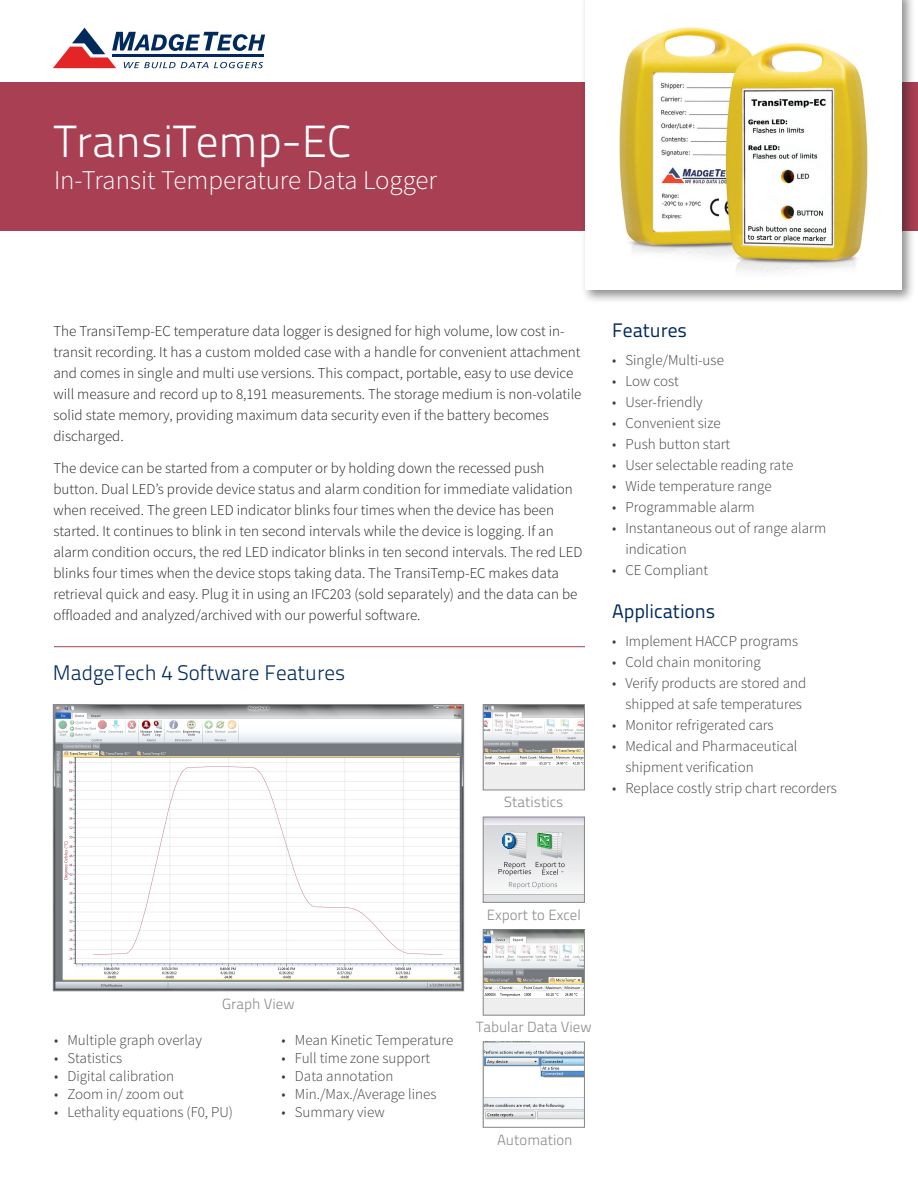
<style>
.page{position:relative;width:918px;height:1188px;background:#fff}
.page>*{position:absolute;margin:0;border:0;box-sizing:border-box;transform-origin:0 0}
.t1{font:300 45px "Titillium Text 22 L";color:#fff}
.t2{font:300 27px "Source Sans Pro";color:#fff}
.t3{font:300 21px "Titillium Text 22 L";color:#00295c}
.Subhead{font:19.5px "Titillium Text 22 L";color:#00295c}
.body{font:300 15px/21px "Source Sans Pro";color:#231f20}
.t4{font:300 15px/21px "Source Sans Pro";color:#3e3e3f}
.t5{font:300 14.7px "Titillium Text 22 L";color:#898b8e}
</style>
<div class="page">
<div style="left:0;top:82px;width:918px;height:149px;background:#a83f52"></div>
<div style="left:581px;top:0;width:335px;height:304px;background:#231f20;opacity:.5"></div>
<div style="left:585px;top:0;width:317px;height:289px;background:#fff"></div>
<svg style="left:53px;top:28px;width:212px;height:40px"></svg>
<hr style="left:112px;top:54px;width:152px;height:3px;background:#00295c">
<img style="left:485px;top:706px;width:98px;height:82px">
<div style="left:483px;top:704px;width:102px;height:86px;border:1px solid #898b8e"></div>
<img style="left:485px;top:931px;width:98px;height:83px">
<div style="left:483px;top:929px;width:102px;height:87px;border:1px solid #898b8e"></div>
<img style="left:485px;top:1043px;width:98px;height:77px">
<div style="left:483px;top:1041px;width:102px;height:87px;border:1px solid #898b8e"></div>
<svg style="left:485px;top:824px;width:98px;height:63px"></svg>
<hr style="left:483px;top:825px;width:101px;height:1px;background:#b8b9bc">
<hr style="left:483px;top:894px;width:101px;height:1px;background:#b8b9bc">
<div style="left:483px;top:895px;width:101px;height:7px;background:#e0e1e3"></div>
<div style="left:483px;top:817px;width:101px;height:7px;background:#e1dee8"></div>
<div style="left:483px;top:817px;width:102px;height:86px;border:1px solid #898b8e"></div>
<svg style="left:509px;top:882px;width:48px;height:7px"></svg>
<hr style="left:54px;top:646px;width:531px;height:1px;background:#a83f52">
<img style="left:55px;top:706px;width:407px;height:283px">
<div style="left:53px;top:704px;width:411px;height:287px;border:1px solid #898b8e"></div>
<img style="left:619px;top:27px;width:249px;height:246px">
<svg style="left:499px;top:832px;width:66px;height:44px;background:#c0cccc"></svg>
<p class="t1" style="left:54px;top:108px;width:299px">TransiTemp-EC</p>
<p class="t2" style="left:54px;top:164px;width:385px">In-Transit Temperature Data Logger</p>
<p class="body" style="left:53px;top:321px;width:530px">The TransiTemp-EC temperature data logger is designed for high volume, low cost in&shy;transit recording. It has a custom molded case with a handle for convenient attachment and comes in single and multi use versions. This compact, portable, easy to use device will measure and record up to 8,191 measurements. The storage medium is non-volatile solid state memory, providing maximum data security even if the battery becomes discharged.</p>
<p class="body" style="left:53px;top:458px;width:530px">The device can be started from a computer or by holding down the recessed push button. Dual LED’s provide device status and alarm condition for immediate validation when received. The green LED indicator blinks four times when the device has been started. It continues to blink in ten second intervals while the device is logging. If an alarm condition occurs, the red LED indicator blinks in ten second intervals. The red LED blinks four times when the device stops taking data. The TransiTemp-EC makes data retrieval quick and easy. Plug it in using an IFC203 (sold separately) and the data can be offloaded and analyzed/archived with our powerful software.</p>
<p class="t3" style="left:53px;top:658px;width:294px">MadgeTech 4 Software Features</p>
<p class="t5" style="left:504px;top:791px;width:61px">Statistics</p>
<p class="Subhead" style="left:612px;top:316px;width:77px">Features</p>
<p class="t4" style="left:612px;top:350px;width:113px">• Single/Multi-use</p>
<p class="t4" style="left:612px;top:371px;width:68px">• Low cost</p>
<p class="t4" style="left:612px;top:392px;width:92px">• User-friendly</p>
<p class="t4" style="left:612px;top:413px;width:110px">• Convenient size</p>
<p class="t4" style="left:612px;top:434px;width:120px">• Push button start</p>
<p class="t4" style="left:612px;top:455px;width:183px">• User selectable reading rate</p>
<p class="t4" style="left:612px;top:476px;width:161px">• Wide temperature range</p>
<p class="t4" style="left:612px;top:497px;width:144px">• Programmable alarm</p>
<p class="t4" style="left:626px;top:518px;width:202px;text-indent:-14px">• Instantaneous out of range alarm indication</p>
<p class="t4" style="left:612px;top:560px;width:98px">• CE Compliant</p>
<p class="Subhead" style="left:612px;top:597px;width:105px">Applications</p>
<p class="t4" style="left:612px;top:630px;width:188px">• Implement HACCP programs</p>
<p class="t4" style="left:612px;top:651px;width:150px">• Cold chain monitoring</p>
<p class="t4" style="left:612px;top:672px;width:196px;text-align:right">• Verify products are stored and shipped at safe temperatures</p>
<p class="t4" style="left:612px;top:714px;width:163px">• Monitor refrigerated cars</p>
<p class="t4" style="left:626px;top:735px;width:174px;text-indent:-14px">• Medical and Pharmaceutical shipment verification</p>
<p class="t4" style="left:612px;top:777px;width:226px">• Replace costly strip chart recorders</p>
<p class="t5" style="left:487px;top:904px;width:96px">Export to Excel</p>
<p class="t5" style="left:222px;top:993px;width:74px">Graph View</p>
<p class="t4" style="left:54px;top:1030px;width:149px">• Multiple graph overlay</p>
<p class="t4" style="left:54px;top:1048px;width:70px">• Statistics</p>
<p class="t4" style="left:54px;top:1066px;width:122px">• Digital calibration</p>
<p class="t4" style="left:54px;top:1084px;width:131px">• Zoom in/ zoom out</p>
<p class="t4" style="left:54px;top:1102px;width:181px">• Lethality equations (F0, PU)</p>
<p class="t4" style="left:281px;top:1030px;width:173px">• Mean Kinetic Temperature</p>
<p class="t4" style="left:281px;top:1048px;width:150px">• Full time zone support</p>
<p class="t4" style="left:281px;top:1066px;width:114px">• Data annotation</p>
<p class="t4" style="left:281px;top:1084px;width:157px">• Min./Max./Average lines</p>
<p class="t4" style="left:281px;top:1102px;width:105px">• Summary view</p>
<p class="t5" style="left:476px;top:1016px;width:117px">Tabular Data View</p>
<p class="t5" style="left:497px;top:1129px;width:77px">Automation</p>
</div>
